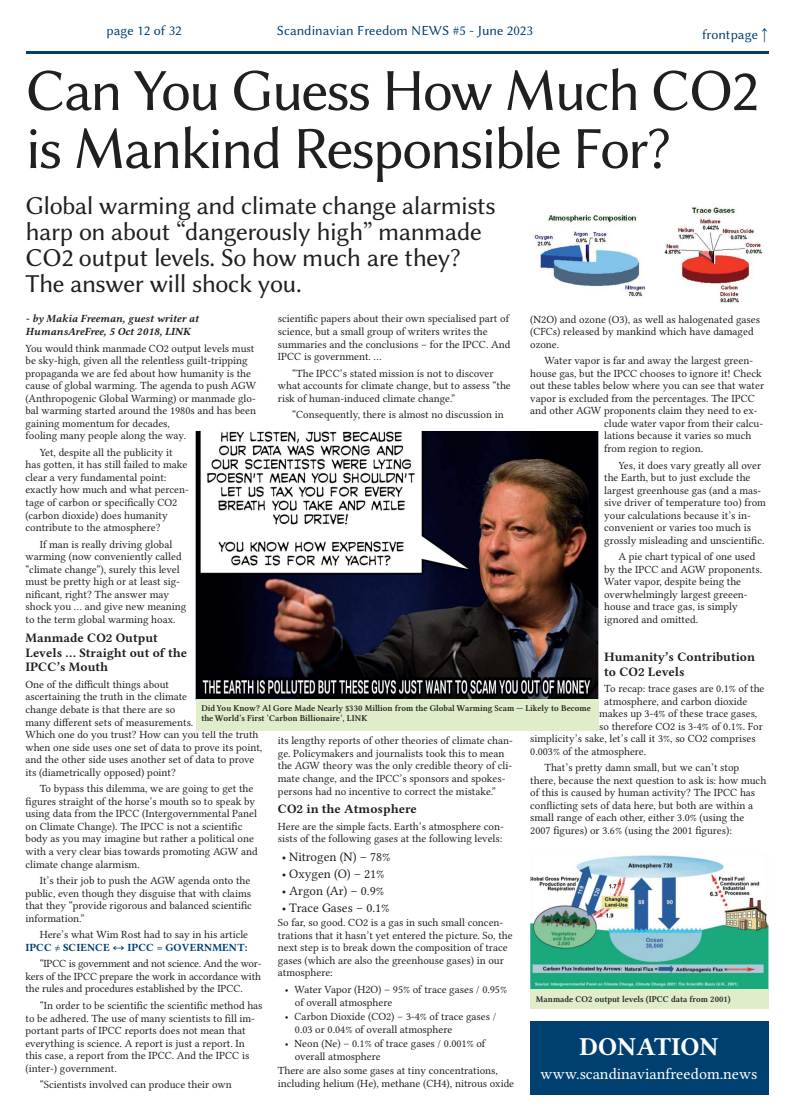
<style>
.page{position:relative;width:794px;height:1120px;background:#fff}
.page>*{position:absolute;margin:0;border:0;box-sizing:border-box;transform-origin:0 0}
.t1{font:60px/58px "Libertinus Sans";letter-spacing:-.04em;color:#221f1f}
.t2{font:26px/26px "Libertinus Sans";letter-spacing:-.02em;color:#221f1f}
.t3{font:700 26px "Libertinus Serif";color:#fff}
.t4{font:16px "Libertinus Serif";color:#fff}
.t5{font:14px "Libertinus Sans";color:#004071}
.t6{font:700 13px/14.8px "Libertinus Serif";color:#221f1f}
.t7{font:13px "Libertinus Serif";color:#221f1f}
.t8{font:11px/12.5px "Libertinus Serif";color:#221f1f}
.t9{font:italic 700 11px/12.5px "Libertinus Serif";color:#221f1f}
.t10{font:700 11px "Libertinus Serif";color:#004071}
.t11{font:600 9px/10.3px "Libertinus Serif";color:#221f1f}
</style>
<div class="page">
<hr style="left:26px;top:51px;width:742px;height:3px;background:#004071">
<img style="left:197px;top:432px;width:400px;height:267px">
<div style="left:190px;top:425px;width:414px;height:281px;border:6px solid #fff"></div>
<div style="left:196px;top:699px;width:402px;height:31px;background:#dfedca"></div>
<img style="left:534px;top:206px;width:228px;height:97px">
<img style="left:531px;top:855px;width:236px;height:133px">
<div style="left:524px;top:848px;width:250px;height:147px;border:6px solid #fff"></div>
<div style="left:530px;top:989px;width:238px;height:20px;background:#dfedca"></div>
<div style="left:530px;top:1020px;width:238px;height:74px;background:#004071"></div>
<p class="t5" style="left:107px;top:23px;width:77px">page 12 of 32</p>
<p class="t5" style="left:277px;top:23px;width:257px">Scandinavian Freedom NEWS #5 - June 2023</p>
<p class="t5" style="left:702px;top:27px;width:67px">frontpage ↑</p>
<h1 class="t1" style="left:26px;top:62px;width:735px">Can You Guess How Much CO2 is Mankind Responsible For?</h1>
<h2 class="t2" style="left:26px;top:193px;width:472px">Global warming and climate change alarmists harp on about “dangerously high” manmade CO2 output levels. So how much are they?<br>The answer will shock you.</h2>
<p class="t8" style="left:530px;top:312px;width:231px">(N2O) and ozone (O3), as well as halogenated gases (CFCs) released by mankind which have damaged ozone.</p>
<p class="t8" style="left:544px;top:354px;width:210px">Water vapor is far and away the largest green ‐</p>
<p class="t8" style="left:530px;top:367px;width:233px">house gas, but the IPCC chooses to ignore it! Check</p>
<p class="t8" style="left:530px;top:379px;width:235px">out these tables below where you can see that water</p>
<p class="t8" style="left:530px;top:392px;width:226px">vapor is excluded from the percentages. The IPCC</p>
<p class="t8" style="left:530px;top:404px;width:229px">and other AGW proponents claim they need to ex ‐</p>
<p class="t8" style="left:604px;top:417px;width:160px">clude water vapor from their calcu ‐</p>
<p class="t8" style="left:604px;top:429px;width:149px">lations because it varies so much</p>
<p class="t8" style="left:604px;top:442px;width:100px">from region to region.</p>
<p class="t8" style="left:604px;top:458px;width:163px;text-indent:14px">Yes, it does vary greatly all over the Earth, but to just exclude the largest greenhouse gas (and a mas ‐ sive driver of temperature too) from your calculations because it’s in ‐ con venient or varies too much is grossly misleading and unscientific.</p>
<p class="t8" style="left:604px;top:550px;width:159px;text-indent:14px">A pie chart typical of one used by the IPCC and AGW proponents.<br>Water vapor, despite being the over whelmingly largest greeen ‐ house and trace gas, is simply ignored and omitted.</p>
<p class="t6" style="left:604px;top:649px;width:152px">Humanity’s Contribution to CO2 Levels</p>
<p class="t8" style="left:604px;top:682px;width:162px">To recap: trace gases are 0.1% of the</p>
<p class="t8" style="left:604px;top:694px;width:145px">atmosphere, and carbon dioxide</p>
<p class="t8" style="left:599px;top:707px;width:160px">makes up 3-4% of these trace gases,</p>
<p class="t8" style="left:599px;top:720px;width:165px">so therefore CO2 is 3-4% of 0.1%. For</p>
<p class="t8" style="left:530px;top:732px;width:227px">simplicity’s sake, let’s call it 3%, so CO2 comprises</p>
<p class="t8" style="left:530px;top:745px;width:117px">0.003% of the atmosphere.</p>
<p class="t8" style="left:530px;top:761px;width:237px;text-indent:14px">That’s pretty damn small, but we can’t stop there, because the next question to ask is: how much of this is caused by human activity? The IPCC has conflicting sets of data here, but both are within a small range of each other, either 3.0% (using the 2007 figures) or 3.6% (using the 2001 figures):</p>
<p class="t9" style="left:26px;top:312px;width:175px">- by Makia Freeman, guest writer at<br>HumansAreFree, 5 Oct 2018, LINK</p>
<p class="t8" style="left:26px;top:341px;width:232px">You would think manmade CO2 output levels must be sky-high, given all the relentless guilt-tripping propaganda we are fed about how humanity is the cause of global warming. The agenda to push AGW (Anthropogenic Global Warming) or manmade glo ‐ bal warming started around the 1980s and has been gaining momentum for decades,<br>fooling many peo ple along the way.</p>
<p class="t8" style="left:26px;top:446px;width:165px;text-indent:14px">Yet, despite all the publicity it has gotten, it has still failed to make clear a very fundamental point: exactly how much and what percen ‐ tage of carbon or specifically CO2 (carbon dioxide) does humanity contribute to the atmosphere?</p>
<p class="t8" style="left:26px;top:538px;width:162px;text-indent:14px">If man is really driving global warming (now conveniently called “climate change”), surely this level must be pretty high or at least sig‐ nificant, right? The answer may shock you … and give new meaning to the term global warming hoax.</p>
<p class="t6" style="left:26px;top:630px;width:163px">Manmade CO2 Output<br>Levels … Straight out of the<br>IPCC’s Mouth</p>
<p class="t8" style="left:26px;top:678px;width:238px">One of the difficult things about<br>ascertaining the truth in the climate<br>change debate is that there are so<br>many different sets of measurements.<br>Which one do you trust? How can you tell the truth when one side uses one set of data to prove its point, and the other side uses another set of data to prove its (diametrically opposed) point?</p>
<p class="t8" style="left:26px;top:782px;width:233px;text-indent:14px">To bypass this dilemma, we are going to get the figures straight of the horse’s mouth so to speak by using data from the IPCC (Intergovernmental Panel on Climate Change). The IPCC is not a scientific body as you may imagine but rather a political one with a very clear bias towards promoting AGW and climate change alarmism.</p>
<p class="t8" style="left:26px;top:874px;width:228px;text-indent:14px">It’s their job to push the AGW agenda onto the public, even though they disguise that with claims that they “provide rigorous and balanced scientific information.”</p>
<p class="t8" style="left:40px;top:928px;width:210px">Here’s what Wim Rost had to say in his article</p>
<p class="t10" style="left:26px;top:939px;width:223px">IPCC ≠ SCIENCE ↔ IPCC = GOVERNMENT:</p>
<p class="t8" style="left:26px;top:957px;width:237px;text-align:justify;text-indent:14px">“IPCC is government and not science. And the wor ‐ kers of the IPCC prepare the work in accordance with the rules and procedures established by the IPCC.</p>
<p class="t8" style="left:26px;top:999px;width:238px;text-indent:14px">“In order to be scientific the scientific method has to be adhered. The use of many scientists to fill im ‐ portant parts of IPCC reports does not mean that everything is science. A report is just a report. In this case, a report from the IPCC. And the IPCC is (inter-) government.</p>
<p class="t8" style="left:40px;top:1078px;width:193px">“Scientists involved can produce their own</p>
<p class="t8" style="left:278px;top:312px;width:234px">scientific papers about their own specialised part of science, but a small group of writers writes the summaries and the conclusions – for the IPCC. And IPCC is government. …</p>
<p class="t8" style="left:278px;top:367px;width:234px;text-indent:14px">“The IPCC’s stated mission is not to discover what accounts for climate change, but to assess “the risk of human-induced climate change.”</p>
<p class="t8" style="left:292px;top:408px;width:213px">“Consequently, there is almost no discussion in</p>
<p class="t11" style="left:201px;top:703px;width:391px">Did You Know? Al Gore Made Nearly $330 Million from the Global Warming Scam — Likely to Become the World’s First ‘Carbon Billionaire’, LINK</p>
<p class="t8" style="left:278px;top:734px;width:236px">its lengthy reports of other theories of climate chan ‐ ge. Policymakers and journalists took this to mean the AGW theory was the only credible theory of cli ‐ mate change, and the IPCC’s sponsors and spokes ‐ persons had no incentive to correct the mistake.”</p>
<p class="t6" style="left:278px;top:801px;width:141px">CO2 in the Atmosphere</p>
<p class="t8" style="left:278px;top:820px;width:227px">Here are the simple facts. Earth’s atmosphere con‐ sists of the following gases at the following levels:</p>
<p class="t7" style="left:282px;top:849px;width:110px">• Nitrogen (N) – 78%</p>
<p class="t7" style="left:282px;top:866px;width:104px">• Oxygen (O) – 21%</p>
<p class="t7" style="left:282px;top:883px;width:104px">• Argon (Ar) – 0.9%</p>
<p class="t7" style="left:282px;top:899px;width:109px">• Trace Gases – 0.1%</p>
<p class="t8" style="left:278px;top:916px;width:236px">So far, so good. CO2 is a gas in such small concen‐ trations that it hasn’t yet entered the picture. So, the next step is to break down the composition of trace gases (which are also the greenhouse gases) in our atmosphere:</p>
<p class="t8" style="left:295px;top:983px;width:214px;text-indent:-10px">• Water Vapor (H2O) – 95% of trace gases / 0.95% of overall atmosphere</p>
<p class="t8" style="left:295px;top:1010px;width:203px;text-indent:-10px">• Carbon Dioxide (CO2) – 3-4% of trace gases /<br>0.03 or 0.04% of overall atmosphere</p>
<p class="t8" style="left:295px;top:1037px;width:192px;text-indent:-10px">• Neon (Ne) – 0.1% of trace gases / 0.001% of overall atmosphere</p>
<p class="t8" style="left:278px;top:1064px;width:238px">There are also some gases at tiny concentrations, including helium (He), methane (CH4), nitrous oxide</p>
<p class="t11" style="left:536px;top:994px;width:196px">Manmade CO2 output levels (IPCC data from 2001)</p>
<h2 class="t3" style="left:579px;top:1028px;width:141px">DONATION</h2>
<h3 class="t4" style="left:540px;top:1064px;width:218px">www.scandinavianfreedom.news</h3>
</div>
